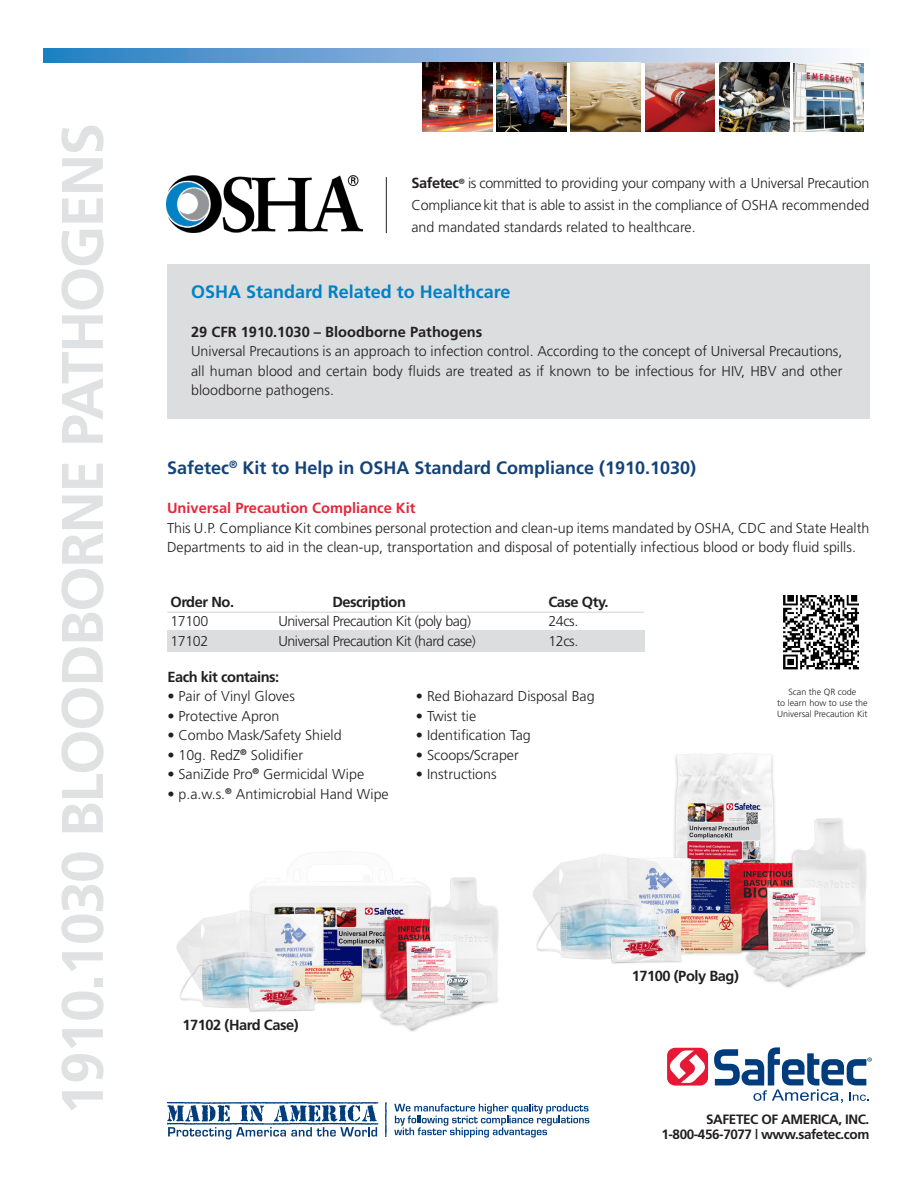
<style>
.page{position:relative;width:918px;height:1188px;background:#fff}
.page>*{position:absolute;margin:0;border:0;box-sizing:border-box;transform-origin:0 0}
.t1{font:700 58.5px "Frutiger";letter-spacing:-.025em;color:#e0e1e3}
.t2{font:700 18px "Frutiger";color:#144279}
.t3{font:700 18px "Frutiger";color:#0082c4}
.t4{font:700 14.7px "Frutiger";letter-spacing:-.03em;color:#231f20}
.t5{font:700 14.7px "Frutiger";color:#231f20}
.t6{font:700 14.7px "Frutiger";color:#e6273a}
.t7{font:300 14.25px/19.5px "Frutiger";color:#231f20;text-align:justify}
.t8{font:300 14.25px "Frutiger";letter-spacing:-.03em;color:#231f20}
.t9{font:700 13.5px "Frutiger";letter-spacing:-.03em;color:#231f20}
.t10{font:300 9px "Frutiger";color:#231f20}
.s1{font-weight:700;font-size:14.7px}
</style>
<div class="page">
<hr style="left:386px;top:177px;width:1px;height:56px;background:#231f20">
<img style="left:794px;top:62px;width:69px;height:69px">
<img style="left:167px;top:176px;width:196px;height:56px">
<svg style="left:44px;top:49px;width:797px;height:13px;background:#8bb4dd"></svg>
<img style="left:720px;top:62px;width:69px;height:69px">
<img style="left:645px;top:62px;width:70px;height:69px">
<img style="left:571px;top:62px;width:70px;height:69px">
<img style="left:497px;top:62px;width:69px;height:69px">
<img style="left:422px;top:62px;width:70px;height:69px">
<div style="left:167px;top:265px;width:702px;height:154px;background:#dcdddf"></div>
<hr style="left:167px;top:612px;width:477px;height:1px;background:#d1d2d4">
<div style="left:167px;top:630px;width:477px;height:21px;background:#dcdddf"></div>
<img style="left:176px;top:853px;width:323px;height:179px">
<img style="left:533px;top:753px;width:334px;height:235px">
<img style="left:783px;top:595px;width:76px;height:75px">
<svg style="left:394px;top:1104px;width:195px;height:34px"></svg>
<svg style="left:385px;top:1102px;width:2px;height:35px"></svg>
<svg style="left:167px;top:1102px;width:211px;height:37px"></svg>
<svg style="left:714px;top:1047px;width:158px;height:56px"></svg>
<div style="left:667px;top:1048px;width:41px;height:38px;background:#e51836;border-radius:8px"></div>
<svg style="left:667px;top:1050px;width:40px;height:33px"></svg>
<p class="t1" style="left:48px;top:1115px;width:994px;rotate:-90deg">1910.1030 BLOODBORNE PATHOGENS</p>
<p class="t7" style="left:411px;top:173px;width:460px;line-height:21.8px"><span class="s1">Safetec</span><sup>®</sup> is committed to providing your company with a Universal Precaution Compliance kit that is able to assist in the compliance of OSHA recommended and mandated standards related to healthcare.</p>
<p class="t3" style="left:191px;top:281px;width:321px">OSHA Standard Related to Healthcare</p>
<p class="t5" style="left:191px;top:323px;width:293px">29 CFR 1910.1030 – Bloodborne Pathogens</p>
<p class="t7" style="left:191px;top:341px;width:653px">Universal Precautions is an approach to infection control. According to the concept of Universal Precautions, all human blood and certain body fluids are treated as if known to be infectious for HIV, HBV and other bloodborne pathogens.</p>
<p class="t2" style="left:167px;top:457px;width:531px">Safetec<sup>®</sup> Kit to Help in OSHA Standard Compliance (1910.1030)</p>
<p class="t6" style="left:167px;top:499px;width:250px">Universal Precaution Compliance Kit</p>
<p class="t7" style="left:167px;top:518px;width:704px">This U.P. Compliance Kit combines personal protection and clean-up items mandated by OSHA, CDC and State Health<br>Departments to aid in the clean-up, transportation and disposal of potentially infectious blood or body fluid spills.</p>
<p class="t4" style="left:170px;top:593px;width:65px">Order No.</p>
<p class="t4" style="left:332px;top:593px;width:75px">Description</p>
<p class="t4" style="left:548px;top:593px;width:62px">Case Qty.</p>
<p class="t7" style="left:170px;top:611px;width:39px">17100</p>
<p class="t8" style="left:278px;top:613px;width:194px">Universal Precaution Kit (poly bag)</p>
<p class="t7" style="left:548px;top:611px;width:31px">24cs.</p>
<p class="t7" style="left:170px;top:631px;width:39px">17102</p>
<p class="t8" style="left:278px;top:633px;width:199px">Universal Precaution Kit (hard case)</p>
<p class="t7" style="left:548px;top:631px;width:31px">12cs.</p>
<p class="t4" style="left:167px;top:668px;width:113px">Each kit contains:</p>
<p class="t7" style="left:167px;top:687px;width:129px">• Pair of Vinyl Gloves</p>
<p class="t7" style="left:167px;top:706px;width:113px">• Protective Apron</p>
<p class="t7" style="left:167px;top:726px;width:176px">• Combo Mask/Safety Shield</p>
<p class="t7" style="left:167px;top:745px;width:137px">• 10g. RedZ<sup>®</sup> Solidifier</p>
<p class="t7" style="left:167px;top:765px;width:198px">• SaniZide Pro<sup>®</sup> Germicidal Wipe</p>
<p class="t7" style="left:167px;top:784px;width:223px">• p.a.w.s.<sup>®</sup> Antimicrobial Hand Wipe</p>
<p class="t7" style="left:416px;top:686px;width:180px">• Red Biohazard Disposal Bag</p>
<p class="t7" style="left:416px;top:706px;width:62px">• Twist tie</p>
<p class="t7" style="left:416px;top:725px;width:116px">• Identification Tag</p>
<p class="t7" style="left:416px;top:745px;width:104px">• Scoops/Scraper</p>
<p class="t7" style="left:416px;top:764px;width:82px">• Instructions</p>
<p class="t10" style="left:788px;top:687px;width:70px">Scan the QR code</p>
<p class="t10" style="left:777px;top:698px;width:92px">to learn how to use the</p>
<p class="t10" style="left:777px;top:708px;width:92px">Universal Precaution Kit</p>
<p class="t4" style="left:183px;top:1016px;width:118px">17102 (Hard Case)</p>
<p class="t4" style="left:632px;top:967px;width:109px">17100 (Poly Bag)</p>
<p class="t9" style="left:706px;top:1112px;width:165px">SAFETEC OF AMERICA, INC.</p>
<p class="t9" style="left:661px;top:1127px;width:210px">1-800-456-7077 | www.safetec.com</p>
</div>
